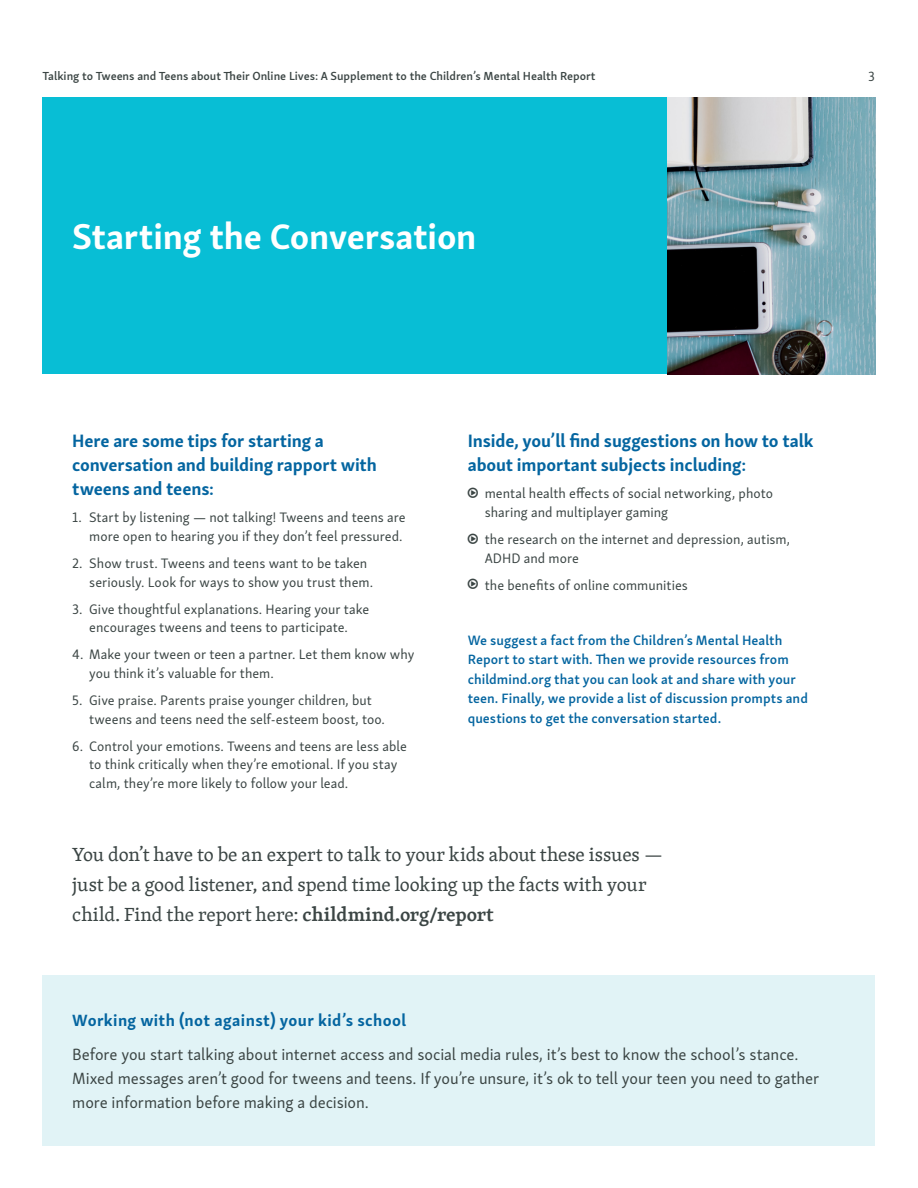
<style>
.page{position:relative;width:918px;height:1188px;background:#fff}
.page>*{position:absolute;margin:0;border:0;box-sizing:border-box;transform-origin:0 0}
.t1{font:700 36px "Skolar Sans Latn";letter-spacing:-.005em;color:#fff}
.t2{font:19.5px/30px "Skolar Latin";letter-spacing:-.005em;color:#3b4544}
.t3{font:700 18px/24px "Skolar Sans Latn";letter-spacing:-.005em;color:#0465a0}
.t4{font:16.5px/24px "Skolar Sans Latn";letter-spacing:-.005em;color:#3b4544}
.t5{font:700 16.5px "Skolar Sans Latn";letter-spacing:.025em;color:#0465a0}
.t6{font:13.95px/18.6px "Skolar Sans Latn";color:#3b4544}
.t7{font:600 13.95px/19.5px "Skolar Sans Latn";letter-spacing:.005em;color:#0465a0}
.t8{font:13.5px "Skolar Sans Latn";color:#3b4544}
.t9{font:600 12px "Skolar Sans Latn";color:#3b4544}
.s1{font-weight:600}
</style>
<div class="page">
<div style="left:43px;top:98px;width:833px;height:276px;background:#08bed5"></div>
<div style="left:43px;top:976px;width:832px;height:170px;background:#e1f3f6"></div>
<img style="left:668px;top:98px;width:208px;height:276px">
<p class="t9" style="left:43px;top:66px;width:555px">Talking to Tweens and Teens about Their Online Lives: A Supplement to the Children’s Mental Health Report</p>
<p class="t8" style="left:868px;top:66px;width:8px">3</p>
<h1 class="t1" style="left:72px;top:208px;width:406px">Starting the Conversation</h1>
<p class="t3" style="left:72px;top:427px;width:306px">Here are some tips for starting a conversation and building rapport with tweens and teens:</p>
<p class="t6" style="left:72px;top:507px;width:335px;text-align:right">1. Start by listening — not talking! Tweens and teens are more open to hearing you if they don’t feel pressured.</p>
<p class="t6" style="left:89px;top:553px;width:285px;text-indent:-17px">2. Show trust. Tweens and teens want to be taken seriously. Look for ways to show you trust them.</p>
<p class="t6" style="left:72px;top:599px;width:299px;text-align:center">3. Give thoughtful explanations. Hearing your take encourages tweens and teens to participate.</p>
<p class="t6" style="left:89px;top:644px;width:327px;text-indent:-17px">4. Make your tween or teen a partner. Let them know why you think it’s valuable for them.</p>
<p class="t6" style="left:89px;top:690px;width:297px;text-indent:-17px">5. Give praise. Parents praise younger children, but tweens and teens need the self-esteem boost, too.</p>
<p class="t6" style="left:89px;top:736px;width:319px;text-indent:-17px">6. Control your emotions. Tweens and teens are less able to think critically when they’re emotional. If you stay calm, they’re more likely to follow your lead.</p>
<p class="t3" style="left:468px;top:427px;width:347px">Inside, you’ll find suggestions on how to talk about important subjects including:</p>
<p class="t6" style="left:485px;top:483px;width:290px">mental health effects of social networking, photo sharing and multiplayer gaming</p>
<p class="t6" style="left:485px;top:529px;width:307px">the research on the internet and depression, autism,<br>ADHD and more</p>
<p class="t6" style="left:485px;top:575px;width:205px">the benefits of online communities</p>
<p class="t7" style="left:468px;top:629px;width:342px">We suggest a fact from the Children’s Mental Health Report to start with. Then we provide resources from childmind.org that you can look at and share with your teen. Finally, we provide a list of discussion prompts and questions to get the conversation started.</p>
<h2 class="t2" style="left:72px;top:839px;width:592px">You don’t have to be an expert to talk to your kids about these issues — just be a good listener, and spend time looking up the facts with your child. Find the report here: <span class="s1">childmind.org/report</span></h2>
<p class="t5" style="left:72px;top:1007px;width:336px">Working with (not against) your kid’s school</p>
<p class="t4" style="left:72px;top:1041px;width:749px">Before you start talking about internet access and social media rules, it’s best to know the school’s stance.<br>Mixed messages aren’t good for tweens and teens. If you’re unsure, it’s ok to tell your teen you need to gather more information before making a decision.</p>
</div>
